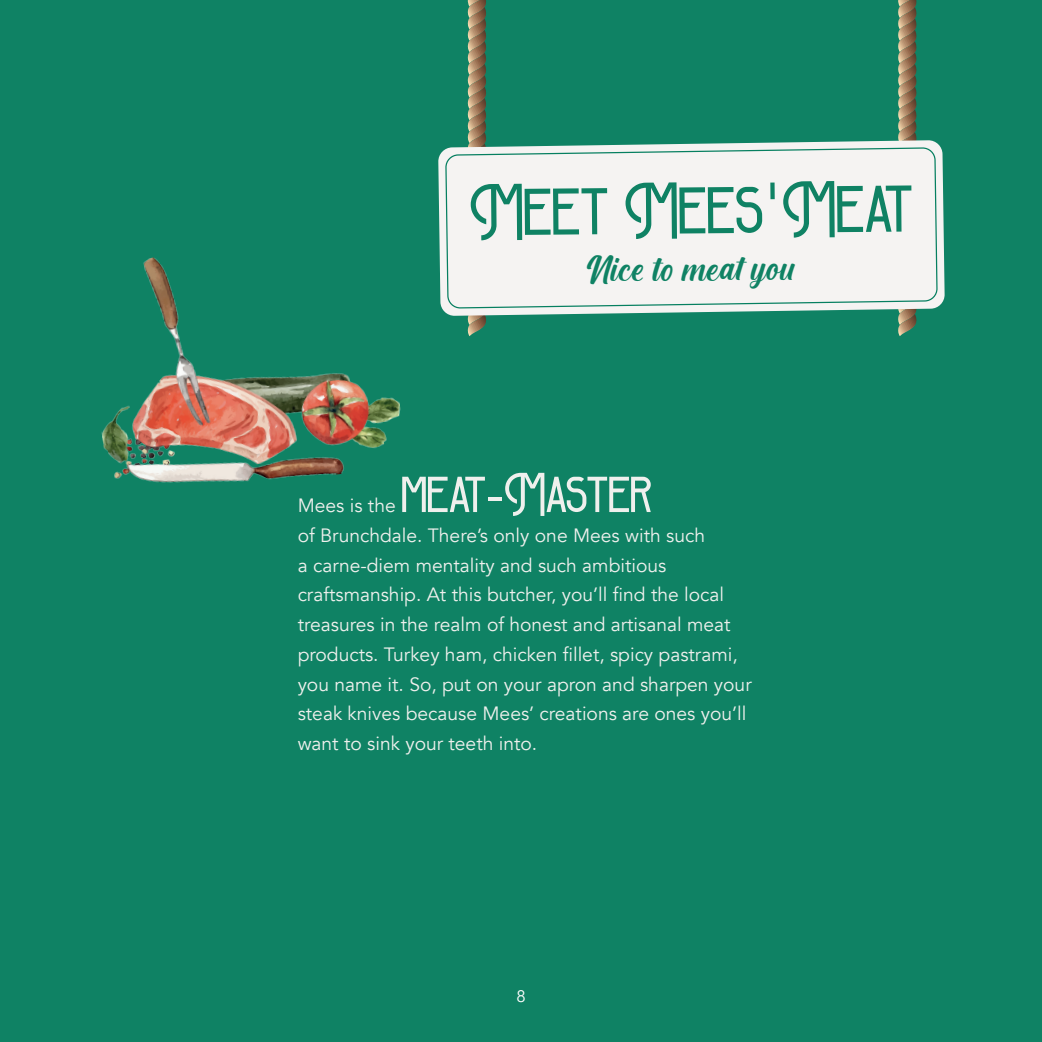
<style>
.page{position:relative;width:1042px;height:1042px;background:#0f8264}
.page>*{position:absolute;margin:0;border:0;box-sizing:border-box;transform-origin:0 0}
.t1{font:70.7px "Broadway";letter-spacing:-.01em;color:#0f8264}
.t2{font:54.25px "Broadway";color:#eff0ed}
.t3{font:46.38px "Cream Cake";letter-spacing:.05em;color:#0f8264}
.t4{font:19.25px/29.8px "Avenir";color:#eff0ed}
.t5{font:16.62px "Avenir";color:#fff}
.s1{font-family:"Avenir"}
</style>
<div class="page">
<svg style="left:467px;top:0;width:19px;height:336px;background:#8f7f60"></svg>
<svg style="left:898px;top:0;width:18px;height:336px;background:#967f60"></svg>
<svg style="left:438px;top:140px;width:506px;height:176px"></svg>
<div style="left:445px;top:147px;width:492px;height:162px;background:#f5f3f2"></div>
<img style="left:101px;top:257px;width:300px;height:226px">
<p class="t1" style="left:469px;top:162px;width:446px">Meet Mees<span class="s1">'</span>Meat</p>
<p class="t3" style="left:587px;top:247px;width:210px">Nice to meat you</p>
<p class="t2" style="left:401px;top:457px;width:252px">meat<span class="s1">-</span>Master</p>
<p class="t4" style="left:298px;top:520px;width:409px">of Brunchdale. There’s only one Mees with such a carne-diem mentality and such ambitious</p>
<p class="t4" style="left:298px;top:580px;width:455px">craftsmanship. At this butcher, you’ll find the local treasures in the realm of honest and artisanal meat products. Turkey ham, chicken fillet, spicy pastrami, you name it. So, put on your apron and sharpen your steak knives because Mees’ creations are ones you’ll want to sink your teeth into.</p>
<p class="t4" style="left:298px;top:491px;width:100px">Mees is the</p>
<p class="t5" style="left:516px;top:987px;width:11px">8</p>
</div>
